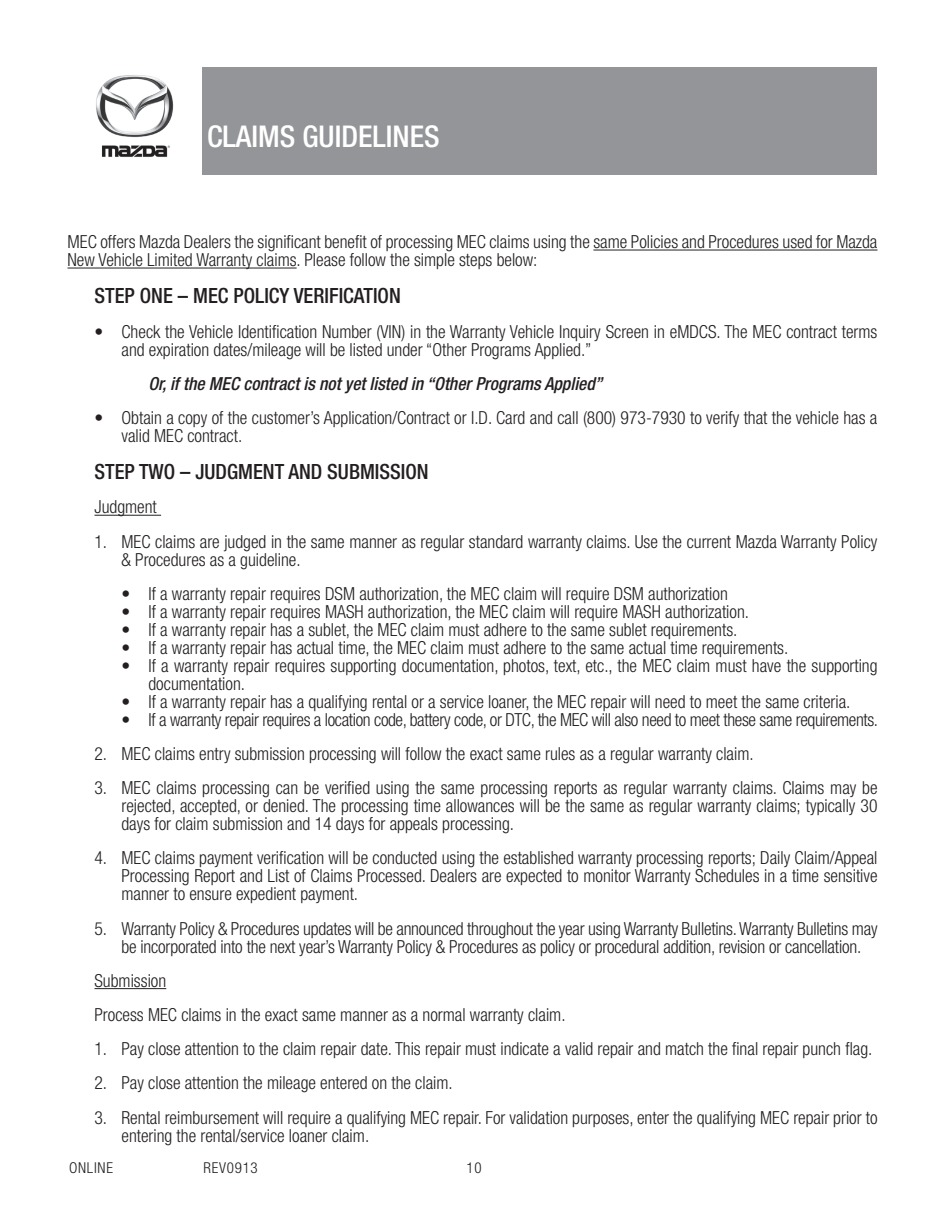
<style>
.page{position:relative;width:945px;height:1215px;background:#fff}
.page>*{position:absolute;margin:0;border:0;box-sizing:border-box;transform-origin:0 0}
.t1{font:500 condensed 30px "Helvetica Neue LT Std";color:#fff}
.t2{font:500 condensed 21px "Helvetica Neue LT Std";color:#231f20}
.t3{font:300 condensed 18px/18px "Helvetica Neue LT Std";color:#231f20}
.t4{font:300 condensed 18px "Helvetica Neue LT Std";letter-spacing:-.02em;color:#231f20}
.t5{font:italic 500 condensed 18px "Helvetica Neue LT Std";color:#231f20}
.t6{font:300 condensed 15px "Helvetica Neue LT Std";letter-spacing:.05em;color:#231f20}
</style>
<div class="page">
<div style="left:202px;top:68px;width:676px;height:108px;background:#939598"></div>
<img style="left:96px;top:75px;width:78px;height:82px">
<hr style="left:593px;top:250px;width:285px;height:1px;background:#231f20">
<hr style="left:68px;top:268px;width:229px;height:1px;background:#231f20">
<hr style="left:94px;top:515px;width:67px;height:1px;background:#231f20">
<hr style="left:94px;top:988px;width:72px;height:1px;background:#231f20">
<p class="t1" style="left:207px;top:118px;width:234px">CLAIMS GUIDELINES</p>
<p class="t3" style="left:68px;top:233px;width:812px">MEC offers Mazda Dealers the significant benefit of processing MEC claims using the same Policies and Procedures used for Mazda<br>New Vehicle Limited Warranty claims. Please follow the simple steps below:</p>
<p class="t2" style="left:94px;top:283px;width:308px">STEP ONE – MEC POLICY VERIFICATION</p>
<p class="t3" style="left:122px;top:322px;width:757px;text-indent:-27px">• Check the Vehicle Identification Number (VIN) in the Warranty Vehicle Inquiry Screen in eMDCS. The MEC contract terms and expiration dates/mileage will be listed under “Other Programs Applied.”</p>
<p class="t5" style="left:148px;top:373px;width:455px">Or, if the MEC contract is not yet listed in “Other Programs Applied”</p>
<p class="t3" style="left:122px;top:409px;width:757px;text-indent:-27px">• Obtain a copy of the customer’s Application/Contract or I.D. Card and call (800) 973-7930 to verify that the vehicle has a valid MEC contract.</p>
<p class="t2" style="left:94px;top:459px;width:336px">STEP TWO – JUDGMENT AND SUBMISSION</p>
<p class="t3" style="left:94px;top:498px;width:64px">Judgment</p>
<p class="t3" style="left:122px;top:532px;width:757px;text-indent:-27px">1. MEC claims are judged in the same manner as regular standard warranty claims. Use the current Mazda Warranty Policy &amp; Procedures as a guideline.</p>
<p class="t3" style="left:122px;top:584px;width:608px">• If a warranty repair requires DSM authorization, the MEC claim will require DSM authorization</p>
<p class="t3" style="left:122px;top:602px;width:629px">• If a warranty repair requires MASH authorization, the MEC claim will require MASH authorization.</p>
<p class="t3" style="left:122px;top:620px;width:617px">• If a warranty repair has a sublet, the MEC claim must adhere to the same sublet requirements.</p>
<p class="t3" style="left:122px;top:638px;width:668px">• If a warranty repair has actual time, the MEC claim must adhere to the same actual time requirements.</p>
<p class="t3" style="left:148px;top:656px;width:731px;text-indent:-27px">• If a warranty repair requires supporting documentation, photos, text, etc., the MEC claim must have the supporting documentation.</p>
<p class="t3" style="left:122px;top:692px;width:731px">• If a warranty repair has a qualifying rental or a service loaner, the MEC repair will need to meet the same criteria.</p>
<p class="t4" style="left:122px;top:709px;width:758px">• If a warranty repair requires a location code, battery code, or DTC, the MEC will also need to meet these same requirements.</p>
<p class="t3" style="left:94px;top:745px;width:661px">2. MEC claims entry submission processing will follow the exact same rules as a regular warranty claim.</p>
<p class="t3" style="left:122px;top:779px;width:758px;text-align:justify;text-indent:-27px">3. MEC claims processing can be verified using the same processing reports as regular warranty claims. Claims may be rejected, accepted, or denied. The processing time allowances will be the same as regular warranty claims; typically 30 days for claim submission and 14 days for appeals processing.</p>
<p class="t3" style="left:122px;top:849px;width:758px;text-align:justify;text-indent:-27px">4. MEC claims payment verification will be conducted using the established warranty processing reports; Daily Claim/Appeal Processing Report and List of Claims Processed. Dealers are expected to monitor Warranty Schedules in a time sensitive manner to ensure expedient payment.</p>
<p class="t3" style="left:94px;top:919px;width:785px;text-align:center">5. Warranty Policy &amp; Procedures updates will be announced throughout the year using Warranty Bulletins. Warranty Bulletins may be incorporated into the next year’s Warranty Policy &amp; Procedures as policy or procedural addition, revision or cancellation.</p>
<p class="t3" style="left:94px;top:971px;width:73px">Submission</p>
<p class="t3" style="left:94px;top:1006px;width:473px">Process MEC claims in the exact same manner as a normal warranty claim.</p>
<p class="t3" style="left:94px;top:1040px;width:779px">1. Pay close attention to the claim repair date. This repair must indicate a valid repair and match the final repair punch flag.</p>
<p class="t3" style="left:94px;top:1074px;width:360px">2. Pay close attention the mileage entered on the claim.</p>
<p class="t3" style="left:122px;top:1108px;width:758px;text-indent:-27px">3. Rental reimbursement will require a qualifying MEC repair. For validation purposes, enter the qualifying MEC repair prior to entering the rental/service loaner claim.</p>
<p class="t6" style="left:69px;top:1159px;width:46px">ONLINE</p>
<p class="t6" style="left:203px;top:1159px;width:56px">REV0913</p>
<p class="t6" style="left:466px;top:1159px;width:17px">10</p>
</div>
